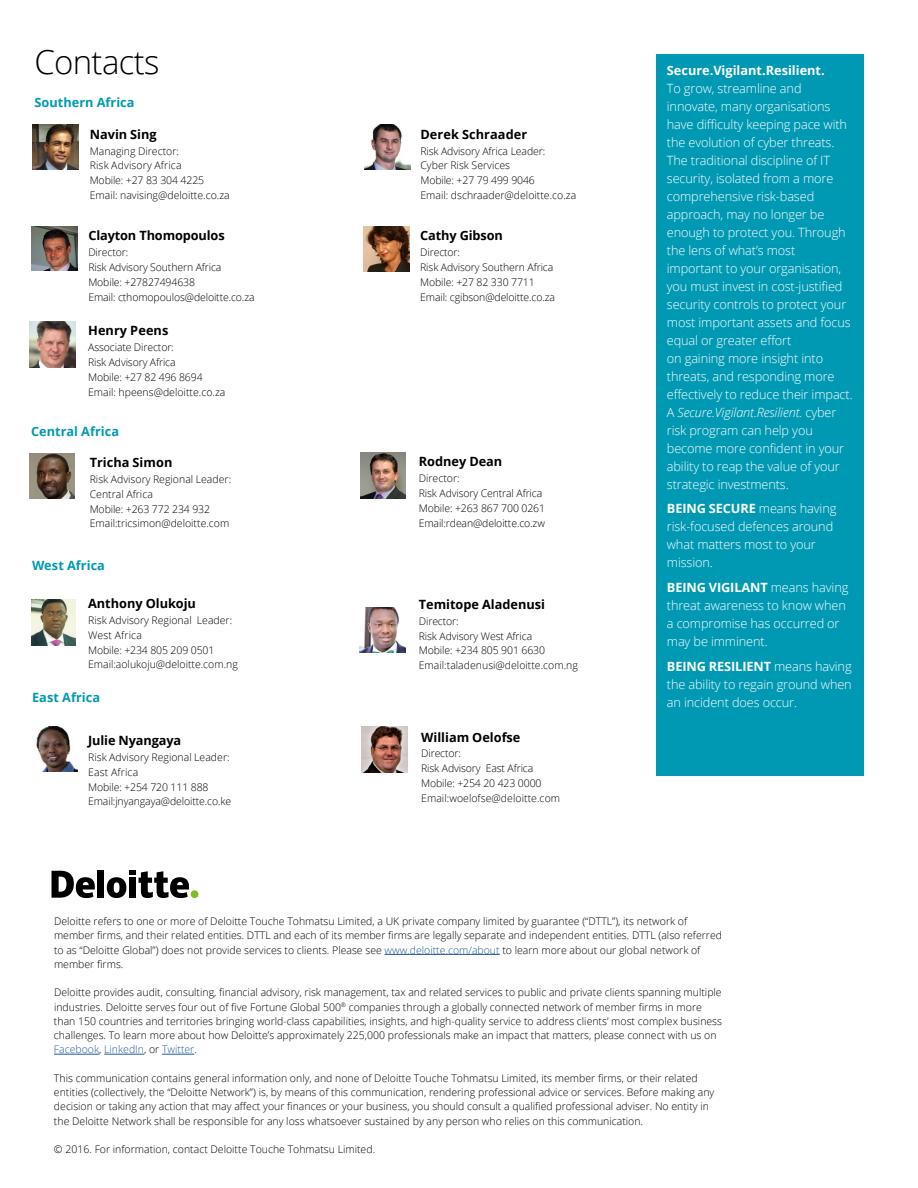
<style>
.page{position:relative;width:918px;height:1188px;background:#fff}
.page>*{position:absolute;margin:0;border:0;box-sizing:border-box;transform-origin:0 0}
.t1{font:300 33px "Open Sans";letter-spacing:-.02em;color:#000}
.t2{font:300 12.75px/18px "Open Sans";letter-spacing:-.01em;color:#fff}
.t3{font:700 12.75px "Open Sans";color:#000}
.t4{font:700 12.75px "Open Sans";letter-spacing:.005em;color:#0099b3}
.t5{font:700 12.75px "Open Sans";color:#fff}
.t6{font:300 10.5px/14.9px "Open Sans";color:#000}
.s1{font-style:italic}
.s2{font-weight:700}
.s3{color:#245a9c}
</style>
<div class="page">
<div style="left:656px;top:54px;width:208px;height:721px;background:#0099b3"></div>
<hr style="left:385px;top:954px;width:115px;height:1px;background:#245a9c">
<hr style="left:54px;top:1054px;width:45px;height:1px;background:#245a9c">
<hr style="left:104px;top:1054px;width:40px;height:1px;background:#245a9c">
<hr style="left:162px;top:1054px;width:32px;height:1px;background:#245a9c">
<div style="left:191px;top:890px;width:7px;height:8px;background:#85bc22;border-radius:50%"></div>
<div style="left:97px;top:871px;width:7px;height:27px;background:#000"></div>
<svg style="left:107px;top:871px;width:82px;height:27px"></svg>
<svg style="left:52px;top:871px;width:43px;height:27px"></svg>
<img style="left:33px;top:124px;width:46px;height:46px">
<img style="left:29px;top:453px;width:46px;height:46px">
<img style="left:36px;top:726px;width:41px;height:45px">
<img style="left:364px;top:124px;width:46px;height:46px">
<img style="left:31px;top:600px;width:44px;height:45px">
<img style="left:363px;top:226px;width:46px;height:46px">
<img style="left:360px;top:453px;width:46px;height:45px">
<img style="left:362px;top:727px;width:46px;height:45px">
<img style="left:30px;top:322px;width:46px;height:45px">
<img style="left:360px;top:607px;width:46px;height:46px">
<img style="left:31px;top:227px;width:47px;height:43px">
<h1 class="t1" style="left:34px;top:39px;width:127px">Contacts</h1>
<p class="t4" style="left:34px;top:93px;width:102px">Southern Africa</p>
<p class="t3" style="left:90px;top:125px;width:69px">Navin Sing</p>
<p class="t6" style="left:90px;top:143px;width:142px">Managing Director:<br>Risk Advisory Africa<br>Mobile: +27 83 304 4225<br>Email: navising@deloitte.co.za</p>
<p class="t3" style="left:88px;top:227px;width:138px">Clayton Thomopoulos</p>
<p class="t6" style="left:88px;top:245px;width:168px">Director:<br>Risk Advisory Southern Africa<br>Mobile: +27827494638<br>Email: cthomopoulos@deloitte.co.za</p>
<p class="t3" style="left:88px;top:322px;width:82px">Henry Peens</p>
<p class="t6" style="left:88px;top:340px;width:139px">Associate Director:<br>Risk Advisory Africa<br>Mobile: +27 82 496 8694<br>Email: hpeens@deloitte.co.za</p>
<p class="t4" style="left:31px;top:422px;width:89px">Central Africa</p>
<p class="t3" style="left:90px;top:453px;width:84px">Tricha Simon</p>
<p class="t6" style="left:90px;top:471px;width:143px">Risk Advisory Regional Leader:<br>Central Africa<br>Mobile: +263 772 234 932<br>Email:tricsimon@deloitte.com</p>
<p class="t4" style="left:32px;top:556px;width:74px">West Africa</p>
<p class="t3" style="left:88px;top:594px;width:109px">Anthony Olukoju</p>
<p class="t6" style="left:88px;top:612px;width:151px">Risk Advisory Regional Leader:<br>West Africa<br>Mobile: +234 805 209 0501<br>Email:aolukoju@deloitte.com.ng</p>
<p class="t4" style="left:32px;top:689px;width:70px">East Africa</p>
<p class="t3" style="left:88px;top:731px;width:95px">Julie Nyangaya</p>
<p class="t6" style="left:88px;top:749px;width:145px">Risk Advisory Regional Leader:<br>East Africa<br>Mobile: +254 720 111 888<br>Email:jnyangaya@deloitte.co.ke</p>
<p class="t3" style="left:420px;top:125px;width:108px">Derek Schraader</p>
<p class="t6" style="left:420px;top:143px;width:157px">Risk Advisory Africa Leader:<br>Cyber Risk Services<br>Mobile: +27 79 499 9046<br>Email: dschraader@deloitte.co.za</p>
<p class="t3" style="left:420px;top:227px;width:84px">Cathy Gibson</p>
<p class="t6" style="left:420px;top:245px;width:136px">Director:<br>Risk Advisory Southern Africa<br>Mobile: +27 82 330 7711<br>Email: cgibson@deloitte.co.za</p>
<p class="t3" style="left:419px;top:453px;width:85px">Rodney Dean</p>
<p class="t6" style="left:419px;top:471px;width:128px">Director:<br>Risk Advisory Central Africa<br>Mobile: +263 867 700 0261<br>Email:rdean@deloitte.co.zw</p>
<p class="t3" style="left:419px;top:595px;width:128px">Temitope Aladenusi</p>
<p class="t6" style="left:419px;top:613px;width:161px">Director:<br>Risk Advisory West Africa<br>Mobile: +234 805 901 6630<br>Email:taladenusi@deloitte.com.ng</p>
<p class="t3" style="left:421px;top:728px;width:101px">William Oelofse</p>
<p class="t6" style="left:421px;top:746px;width:140px">Director:<br>Risk Advisory East Africa<br>Mobile: +254 20 423 0000<br>Email:woelofse@deloitte.com</p>
<p class="t5" style="left:667px;top:61px;width:159px">Secure.Vigilant.Resilient.</p>
<p class="t2" style="left:667px;top:79px;width:187px">To grow, streamline and innovate, many organisations have difficulty keeping pace with the evolution of cyber threats.<br>The traditional discipline of IT security, isolated from a more comprehensive risk-based approach, may no longer be enough to protect you. Through the lens of what’s most important to your organisation, you must invest in cost-justified security controls to protect your most important assets and focus equal or greater effort<br>on gaining more insight into threats, and responding more effectively to reduce their impact.<br>A <span class="s1">Secure.Vigilant.Resilient.</span> cyber risk program can help you become more confident in your ability to reap the value of your strategic investments.</p>
<p class="t2" style="left:667px;top:499px;width:171px"><span class="s2">BEING SECURE</span> means having risk-focused defences around what matters most to your mission.</p>
<p class="t2" style="left:667px;top:578px;width:183px"><span class="s2">BEING VIGILANT</span> means having threat awareness to know when a compromise has occurred or may be imminent.</p>
<p class="t2" style="left:667px;top:657px;width:186px;text-align:justify"><span class="s2">BEING RESILIENT</span> means having the ability to regain ground when an incident does occur.</p>
<p class="t6" style="left:54px;top:914px;width:670px;line-height:14.2px">Deloitte refers to one or more of Deloitte Touche Tohmatsu Limited, a UK private company limited by guarantee (“DTTL”), its network of member firms, and their related entities. DTTL and each of its member firms are legally separate and independent entities. DTTL (also referred to as “Deloitte Global”) does not provide services to clients. Please see <span class="s3">www.deloitte.com/about</span> to learn more about our global network of member firms.</p>
<p class="t6" style="left:54px;top:985px;width:670px;line-height:14.2px">Deloitte provides audit, consulting, financial advisory, risk management, tax and related services to public and private clients spanning multiple industries. Deloitte serves four out of five Fortune Global 500<sup>®</sup> companies through a globally connected network of member firms in more than 150 countries and territories bringing world-class capabilities, insights, and high-quality service to address clients’ most complex business challenges. To learn more about how Deloitte’s approximately 225,000 professionals make an impact that matters, please connect with us on <span class="s3">Facebook</span>, <span class="s3">LinkedIn</span>, or <span class="s3">Twitter</span>.</p>
<p class="t6" style="left:54px;top:1071px;width:662px;line-height:14.2px">This communication contains general information only, and none of Deloitte Touche Tohmatsu Limited, its member firms, or their related entities (collectively, the “Deloitte Network”) is, by means of this communication, rendering professional advice or services. Before making any decision or taking any action that may affect your finances or your business, you should consult a qualified professional adviser. No entity in the Deloitte Network shall be responsible for any loss whatsoever sustained by any person who relies on this communication.</p>
<p class="t6" style="left:54px;top:1142px;width:323px">© 2016. For information, contact Deloitte Touche Tohmatsu Limited.</p>
</div>
